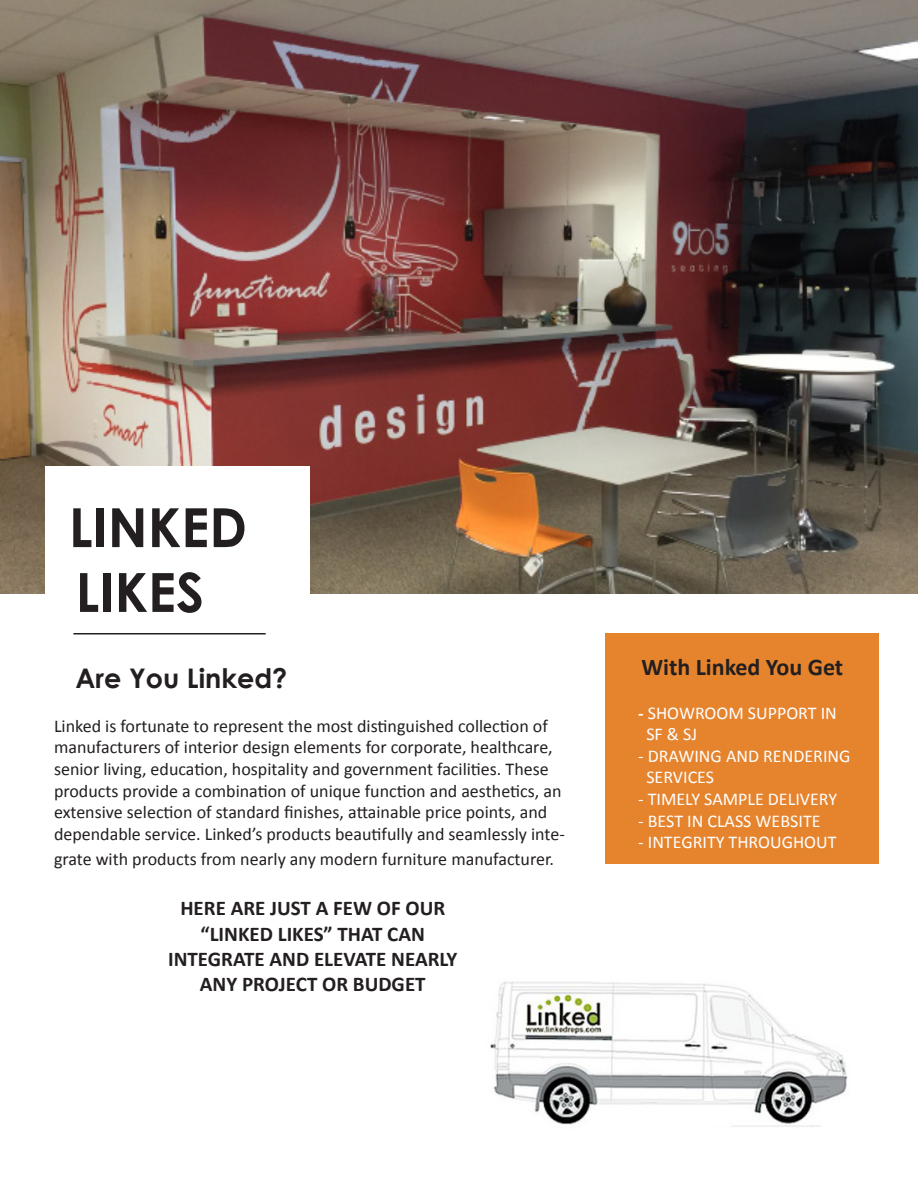
<style>
.page{position:relative;width:918px;height:1188px;background:#fff}
.page>*{position:absolute;margin:0;border:0;box-sizing:border-box;transform-origin:0 0}
.t1{font:700 54px/64.8px "Century Gothic";color:#231f20}
.t2{font:700 27px "Century Gothic";color:#231f20}
.t3{font:700 24px "Calibri";color:#231f20}
.t4{font:700 21px/25.2px "Calibri";color:#231f20;text-align:center}
.t5{font:18px/21.6px "Calibri";color:#231f20}
.t6{font:18px/21.6px "Calibri";color:#fff}
.s1{font-weight:700}
</style>
<div class="page">
<div style="left:606px;top:633px;width:273px;height:231px;background:#e6842e"></div>
<img style="left:1px;top:0;width:917px;height:594px">
<div style="left:45px;top:467px;width:265px;height:229px;background:#fff"></div>
<hr style="left:73px;top:633px;width:193px;height:1px;background:#231f20">
<img style="left:490px;top:981px;width:358px;height:146px">
<h1 class="t1" style="left:69px;top:493px;width:180px">LINKED<br>LIKES</h1>
<h2 class="t2" style="left:76px;top:660px;width:213px">Are You Linked?</h2>
<p class="t5" style="left:54px;top:715px;width:512px">Linked is fortunate to represent the most distinguished collection of manufacturers of interior design elements for corporate, healthcare, senior living, education, hospitality and government facilities. These products provide a combination of unique function and aesthetics, an extensive selection of standard finishes, attainable price points, and dependable service. Linked’s products beautifully and seamlessly inte-</p>
<p class="t5" style="left:54px;top:848px;width:502px">grate with products from nearly any modern furniture manufacturer.</p>
<p class="t4" style="left:168px;top:896px;width:291px">HERE ARE JUST A FEW OF OUR “LINKED LIKES” THAT CAN<br>INTEGRATE AND ELEVATE NEARLY<br>ANY PROJECT OR BUDGET</p>
<h3 class="t3" style="left:642px;top:653px;width:203px">With Linked You Get</h3>
<p class="t6" style="left:646px;top:702px;width:192px;text-indent:-8px"><span class="s1">-</span> SHOWROOM SUPPORT IN<br>SF &amp; SJ</p>
<p class="t6" style="left:646px;top:745px;width:206px;text-indent:-8px">- DRAWING AND RENDERING<br>SERVICES</p>
<p class="t6" style="left:638px;top:788px;width:200px">- TIMELY SAMPLE DELIVERY</p>
<p class="t6" style="left:638px;top:810px;width:184px">- BEST IN CLASS WEBSITE</p>
<p class="t6" style="left:638px;top:831px;width:200px">- INTEGRITY THROUGHOUT</p>
</div>
